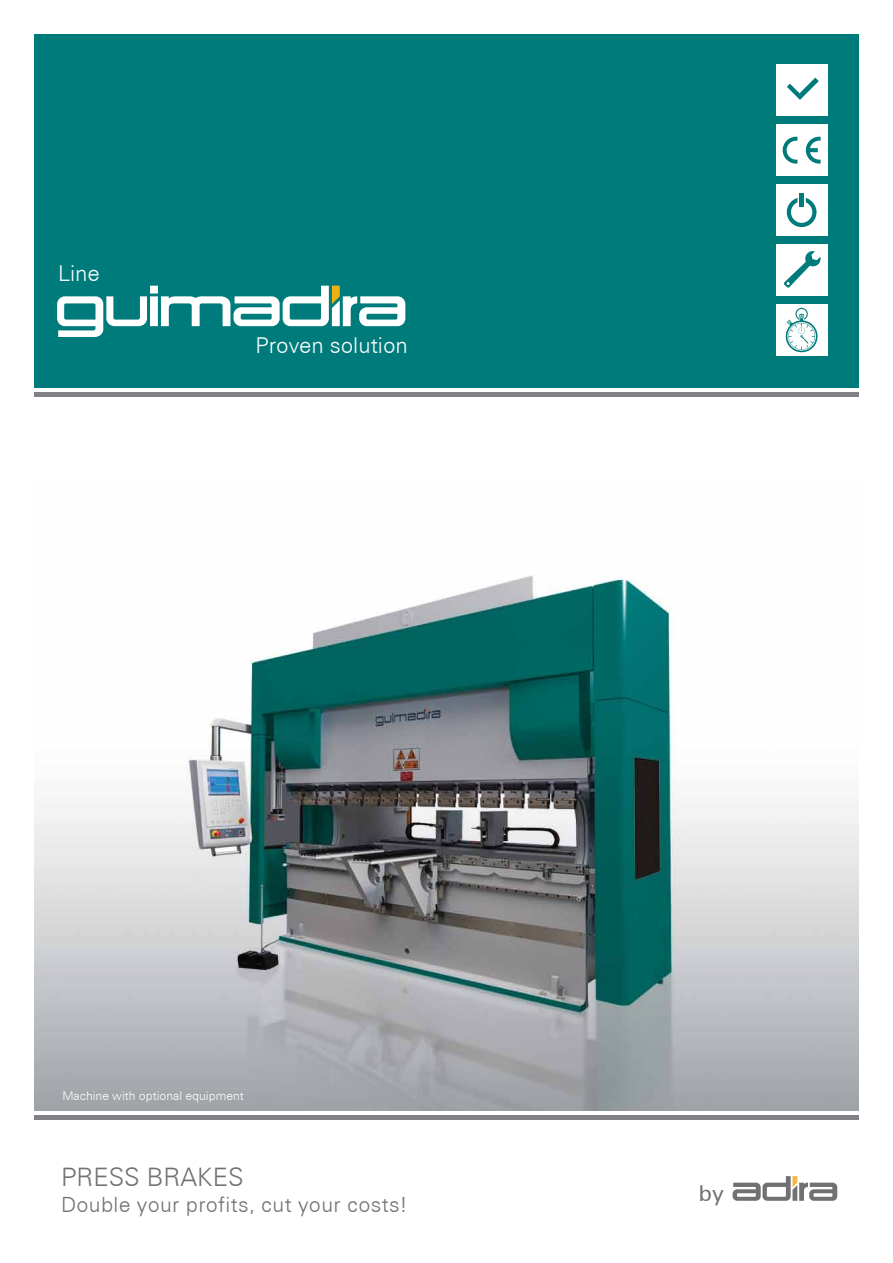
<style>
.page{position:relative;width:893px;height:1263px;background:#fff}
.page>*{position:absolute;margin:0;border:0;box-sizing:border-box;transform-origin:0 0}
.t1{font:300 25.5px "Zurich BT";color:#717073}
.t2{font:300 21.9px "Zurich BT";color:#fff}
.t3{font:21.9px "Zurich BT";color:#717073}
.t4{font:300 21px "Zurich BT";letter-spacing:.015em;color:#717073}
.t5{font:300 12px "Zurich BT";color:#fff}
</style>
<div class="page">
<div style="left:34px;top:34px;width:825px;height:353px;background:#007b7c"></div>
<div style="left:34px;top:392px;width:825px;height:5px;background:#808285"></div>
<hr style="left:34px;top:1115px;width:825px;height:4px;background:#808285">
<img style="left:34px;top:574px;width:825px;height:536px">
<div style="left:776px;top:124px;width:52px;height:52px;background:#fff"></div>
<svg style="left:783px;top:137px;width:14px;height:27px"></svg>
<svg style="left:806px;top:137px;width:15px;height:27px"></svg>
<div style="left:776px;top:244px;width:52px;height:52px;background:#fff"></div>
<svg style="left:784px;top:251px;width:37px;height:37px"></svg>
<div style="left:776px;top:304px;width:52px;height:52px;background:#fff"></div>
<svg style="left:785px;top:308px;width:33px;height:45px"></svg>
<div style="left:776px;top:64px;width:52px;height:52px;background:#fff"></div>
<svg style="left:787px;top:78px;width:32px;height:22px"></svg>
<div style="left:776px;top:184px;width:52px;height:52px;background:#fff"></div>
<svg style="left:787px;top:198px;width:29px;height:29px"></svg>
<div style="left:799px;top:193px;width:5px;height:14px;background:#007b7c"></div>
<svg style="left:57px;top:286px;width:348px;height:51px"></svg>
<svg style="left:733px;top:1176px;width:104px;height:25px"></svg>
<p class="t2" style="left:58px;top:260px;width:43px">Line</p>
<p class="t2" style="left:255px;top:332px;width:154px">Proven solution</p>
<p class="t5" style="left:62px;top:1088px;width:183px">Machine with optional equipment</p>
<p class="t1" style="left:61px;top:1162px;width:184px">PRESS BRAKES</p>
<p class="t4" style="left:61px;top:1191px;width:348px">Double your profits, cut your costs!</p>
<p class="t3" style="left:699px;top:1180px;width:27px">by</p>
</div>
